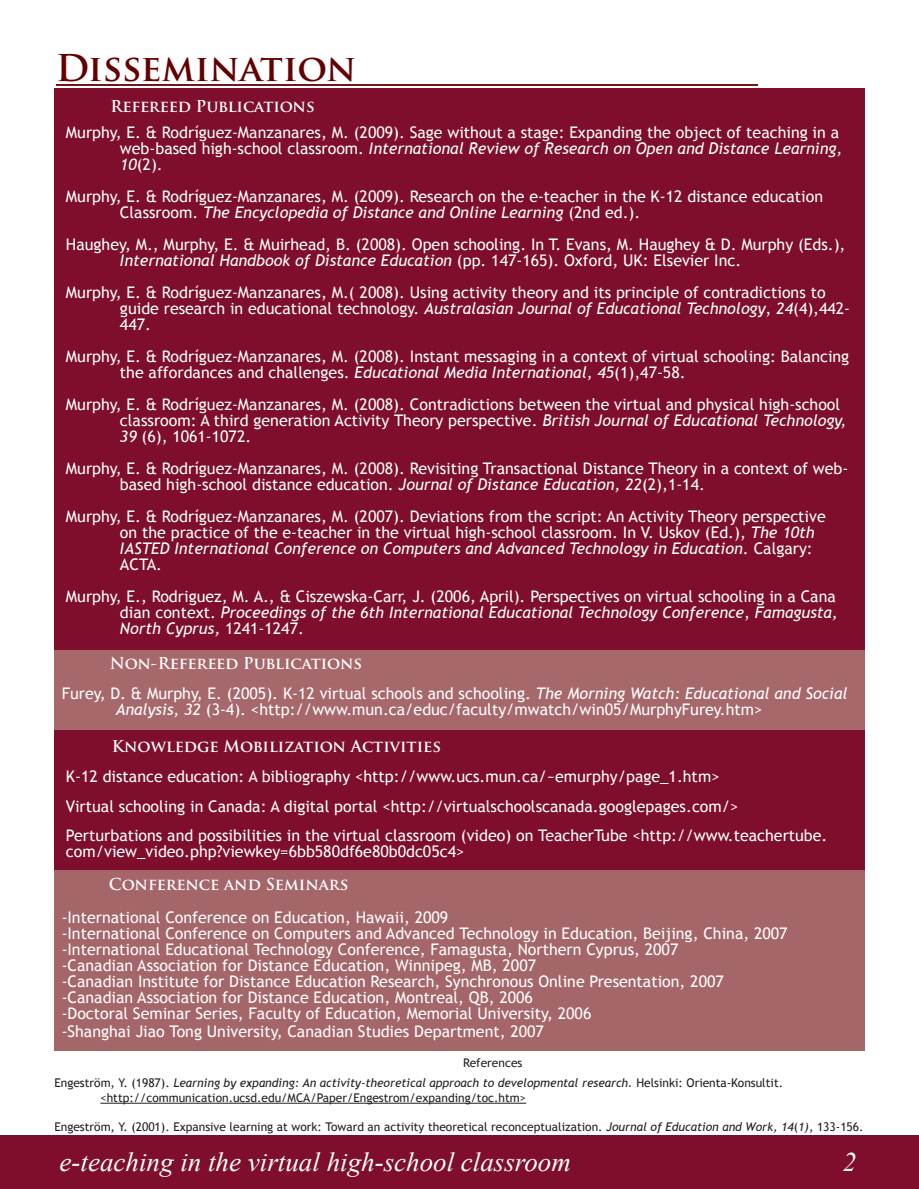
<style>
.page{position:relative;width:919px;height:1189px;background:#fff}
.page>*{position:absolute;margin:0;border:0;box-sizing:border-box;transform-origin:0 0}
.t1{font:700 36px "Trajan Pro";color:#640000}
.t2{font:italic 27px "Times New Roman";color:#fff}
.Normal__Web{font:16.05px/16px "Trebuchet MS";color:#fff}
.Pa8{font:16.05px "Trebuchet MS";color:#fff}
.t3{font:italic 16.05px/16px "Trebuchet MS";color:#fff}
.Normal__Web-2{font:700 16.05px "Trajan Pro";letter-spacing:-.005em;color:#fff}
.Pa7{font:700 16.05px "Trajan Pro";color:#fff}
.t4{font:12px "Trebuchet MS";color:#231f20}
.t5{font:italic 12px "Trebuchet MS";color:#231f20}
.s1{font-style:italic}
.s2{font-style:normal}
</style>
<div class="page">
<hr style="left:56px;top:84px;width:324px;height:2px;background:#640000">
<hr style="left:380px;top:84px;width:378px;height:2px;background:#600">
<div style="left:0;top:1123px;width:919px;height:66px;background:#7e0e2c"></div>
<div style="left:54px;top:89px;width:810px;height:924px;background:#7e0e2c"></div>
<div style="left:54px;top:650px;width:810px;height:79px;background:#a7686b"></div>
<div style="left:54px;top:870px;width:810px;height:181px;background:#a56669"></div>
<div style="left:54px;top:1058px;width:865px;height:76px;background:#fff"></div>
<div style="left:0;top:1088px;width:54px;height:46px;background:#fff"></div>
<hr style="left:100px;top:1103px;width:426px;height:1px;background:#231f20">
<p class="t1" style="left:56px;top:46px;width:302px">Dissemination</p>
<p class="Normal__Web-2" style="left:110px;top:96px;width:206px">Refereed Publications</p>
<p class="Normal__Web" style="left:120px;top:124px;width:724px;text-indent:-54px">Murphy, E. &amp; Rodríguez-Manzanares, M. (2009). Sage without a stage: Expanding the object of teaching in a web-based high-school classroom. <span class="s1">International Review of Research on Open and Distance Learning,<br>10</span>(2).</p>
<p class="Normal__Web" style="left:120px;top:188px;width:705px;text-indent:-54px">Murphy, E. &amp; Rodríguez-Manzanares, M. (2009). Research on the e-teacher in the K-12 distance education<br>Classroom. <span class="s1">The Encyclopedia of Distance and Online Learning</span> (2nd ed.).</p>
<p class="Normal__Web" style="left:120px;top:236px;width:727px;text-indent:-54px">Haughey, M., Murphy, E. &amp; Muirhead, B. (2008). Open schooling. In T. Evans, M. Haughey &amp; D. Murphy (Eds.),<br><span class="s1">International Handbook of Distance Education</span> (pp. 147-165). Oxford, UK: Elsevier Inc.</p>
<p class="Normal__Web" style="left:120px;top:284px;width:731px;text-indent:-54px">Murphy, E. &amp; Rodríguez-Manzanares, M.( 2008). Using activity theory and its principle of contradictions to guide research in educational technology. <span class="s1">Australasian Journal of Educational Technology</span>, <span class="s1">24</span>(4),442-<br>447.</p>
<p class="Normal__Web" style="left:120px;top:348px;width:731px;text-indent:-54px">Murphy, E. &amp; Rodríguez-Manzanares, M. (2008). Instant messaging in a context of virtual schooling: Balancing the affordances and challenges. <span class="s1">Educational Media International, 45</span>(1),47-58.</p>
<p class="Normal__Web" style="left:120px;top:396px;width:728px;text-indent:-54px">Murphy, E. &amp; Rodríguez-Manzanares, M. (2008). Contradictions between the virtual and physical high-school classroom: A third generation Activity Theory perspective. <span class="s1">British Journal of Educational Technology,<br>39</span> (6), 1061-1072.</p>
<p class="Normal__Web" style="left:120px;top:460px;width:730px;text-indent:-54px">Murphy, E. &amp; Rodríguez-Manzanares, M. (2008). Revisiting Transactional Distance Theory in a context of web&shy;based high-school distance education. <span class="s1">Journal of Distance Education, 22</span>(2),1-14.</p>
<p class="Normal__Web" style="left:120px;top:508px;width:707px;text-indent:-54px">Murphy, E. &amp; Rodríguez-Manzanares, M. (2007). Deviations from the script: An Activity Theory perspective on the practice of the e-teacher in the virtual high-school classroom. In V. Uskov (Ed.), <span class="s1">The 10th</span></p>
<p class="t3" style="left:120px;top:540px;width:694px">IASTED International Conference on Computers and Advanced Technology in Education<span class="s2">. Calgary:<br>ACTA.</span></p>
<p class="Normal__Web" style="left:120px;top:588px;width:719px;text-indent:-54px">Murphy, E., Rodriguez, M. A., &amp; Ciszewska-Carr, J. (2006, April). Perspectives on virtual schooling in a Cana dian context. <span class="s1">Proceedings of the 6th International Educational Technology Conference</span>, <span class="s1">Famagusta,<br>North Cyprus,</span> 1241-1247.</p>
<p class="Normal__Web-2" style="left:110px;top:653px;width:254px">Non-Refereed Publications</p>
<p class="Normal__Web" style="left:116px;top:685px;width:733px;text-indent:-54px">Furey, D. &amp; Murphy, E. (2005). K-12 virtual schools and schooling. <span class="s1">The Morning Watch: Educational and Social<br>Analysis, 32</span> (3-4). &lt;http://www.mun.ca/educ/faculty/mwatch/win05/MurphyFurey.htm&gt;</p>
<p class="Normal__Web-2" style="left:112px;top:736px;width:331px">Knowledge Mobilization Activities</p>
<p class="Normal__Web" style="left:66px;top:768px;width:655px">K-12 distance education: A bibliography &lt;http://www.ucs.mun.ca/~emurphy/page_1.htm&gt;</p>
<p class="Normal__Web" style="left:66px;top:798px;width:674px">Virtual schooling in Canada: A digital portal &lt;http://virtualschoolscanada.googlepages.com/&gt;</p>
<p class="Normal__Web" style="left:66px;top:828px;width:763px">Perturbations and possibilities in the virtual classroom (video) on TeacherTube &lt;http://www.teachertube. com/view_video.php?viewkey=6bb580df6e80b0dc05c4&gt;</p>
<p class="Pa7" style="left:109px;top:874px;width:241px">Conference and Seminars</p>
<p class="Pa8" style="left:62px;top:908px;width:388px">-International Conference on Education, Hawaii, 2009</p>
<p class="Pa8" style="left:62px;top:924px;width:727px">-International Conference on Computers and Advanced Technology in Education, Beijing, China, 2007</p>
<p class="Pa8" style="left:62px;top:940px;width:618px">-International Educational Technology Conference, Famagusta, Northern Cyprus, 2007</p>
<p class="Pa8" style="left:62px;top:956px;width:476px">-Canadian Association for Distance Education, Winnipeg, MB, 2007</p>
<p class="Pa8" style="left:62px;top:972px;width:664px">-Canadian Institute for Distance Education Research, Synchronous Online Presentation, 2007</p>
<p class="Pa8" style="left:62px;top:988px;width:473px">-Canadian Association for Distance Education, Montreal, QB, 2006</p>
<p class="Pa8" style="left:62px;top:1004px;width:531px">-Doctoral Seminar Series, Faculty of Education, Memorial University, 2006</p>
<p class="Pa8" style="left:62px;top:1022px;width:484px">-Shanghai Jiao Tong University, Canadian Studies Department, 2007</p>
<p class="t4" style="left:463px;top:1056px;width:61px">References</p>
<p class="t5" style="left:54px;top:1076px;width:730px"><span class="s2">Engeström, Y. (1987).</span> Learning by expanding: An activity-theoretical approach to developmental research. <span class="s2">Helsinki: Orienta-Konsultit.</span></p>
<p class="t4" style="left:54px;top:1120px;width:810px">Engeström, Y. (2001). Expansive learning at work: Toward an activity theoretical reconceptualization. <span class="s1">Journal of Education and Work, 14</span>(<span class="s1">1)</span>, 133-156.</p>
<p class="t4" style="left:100px;top:1090px;width:427px">&lt;http://communication.ucsd.edu/MCA/Paper/Engestrom/expanding/toc.htm&gt;</p>
<p class="t2" style="left:60px;top:1143px;width:513px">e-teaching in the virtual high-school classroom</p>
<p class="t2" style="left:843px;top:1143px;width:15px">2</p>
</div>
